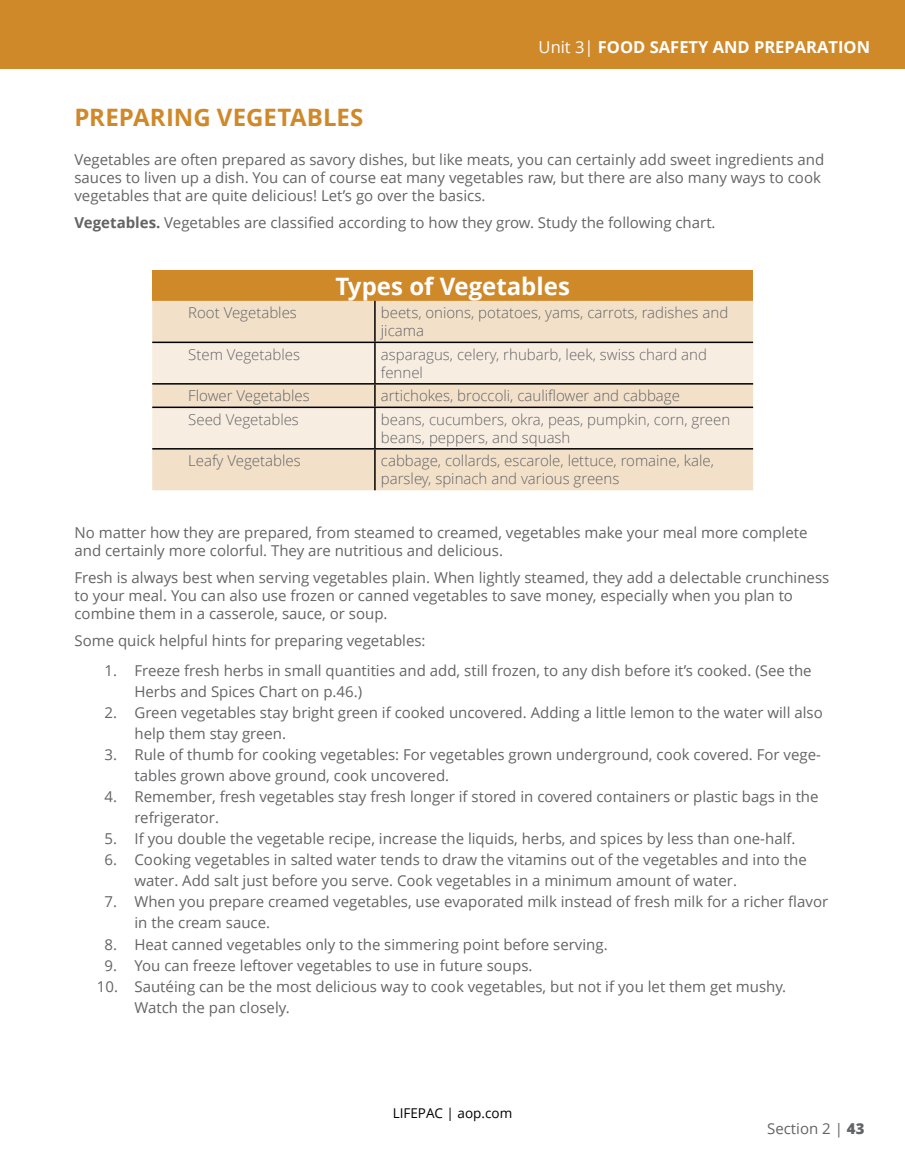
<style>
.page{position:relative;width:905px;height:1175px;background:#fff}
.page>*{position:absolute;margin:0;border:0;box-sizing:border-box;transform-origin:0 0}
.t1{font:700 24px "Open Sans";color:#cf8929}
.t2{font:700 24px "Open Sans";color:#fff}
.t3{font:700 16.5px "Open Sans";color:#fff}
.t4{font:15px/21px "Open Sans";color:#636466}
.t5{font:300 15px/18px "Open Sans";color:#636466}
.t6{font:13.5px "Open Sans";color:#000}
.s1{font-weight:400}
.s2{font-weight:700}
.s3{font-weight:800}
</style>
<div class="page">
<div style="left:152px;top:270px;width:601px;height:31px;background:#cf8929"></div>
<div style="left:152px;top:301px;width:601px;height:189px;background:#f2e0c9"></div>
<svg style="left:152px;top:343px;width:601px;height:105px;background:#f4e8da"></svg>
<hr style="left:374px;top:301px;width:1px;height:40px;background:#000">
<hr style="left:152px;top:341px;width:223px;height:2px;background:#000">
<hr style="left:375px;top:341px;width:378px;height:2px;background:#000">
<hr style="left:374px;top:343px;width:1px;height:40px;background:#000">
<hr style="left:152px;top:383px;width:223px;height:1px;background:#000">
<hr style="left:375px;top:383px;width:378px;height:1px;background:#000">
<svg style="left:374px;top:384px;width:1px;height:22px"></svg>
<hr style="left:152px;top:406px;width:223px;height:2px;background:#000">
<hr style="left:375px;top:406px;width:378px;height:2px;background:#000">
<hr style="left:374px;top:408px;width:1px;height:40px;background:#000">
<hr style="left:152px;top:448px;width:223px;height:1px;background:#000">
<hr style="left:375px;top:448px;width:378px;height:1px;background:#000">
<hr style="left:374px;top:449px;width:1px;height:41px;background:#000">
<div style="left:0;top:0;width:904px;height:68px;background:#cf8929"></div>
<p class="t3" style="left:538px;top:35px;width:333px"><span class="s1">Unit 3|</span> FOOD SAFETY AND PREPARATION</p>
<h1 class="t1" style="left:74px;top:101px;width:290px">PREPARING VEGETABLES</h1>
<p class="t4" style="left:74px;top:151px;width:751px;line-height:18px">Vegetables are often prepared as savory dishes, but like meats, you can certainly add sweet ingredients and sauces to liven up a dish. You can of course eat many vegetables raw, but there are also many ways to cook vegetables that are quite delicious! Let’s go over the basics.</p>
<p class="t4" style="left:74px;top:212px;width:642px"><span class="s2">Vegetables.</span> Vegetables are classified according to how they grow. Study the following chart.</p>
<h1 class="t2" style="left:335px;top:269px;width:236px">Types of Vegetables</h1>
<p class="t5" style="left:188px;top:303px;width:110px">Root Vegetables</p>
<p class="t5" style="left:381px;top:303px;width:349px">beets, onions, potatoes, yams, carrots, radishes and jicama</p>
<p class="t5" style="left:188px;top:345px;width:113px">Stem Vegetables</p>
<p class="t5" style="left:381px;top:345px;width:327px">asparagus, celery, rhubarb, leek, swiss chard and fennel</p>
<p class="t5" style="left:188px;top:386px;width:123px">Flower Vegetables</p>
<p class="t5" style="left:381px;top:386px;width:300px">artichokes, broccoli, cauliflower and cabbage</p>
<p class="t5" style="left:188px;top:410px;width:112px">Seed Vegetables</p>
<p class="t5" style="left:381px;top:410px;width:351px">beans, cucumbers, okra, peas, pumpkin, corn, green beans, peppers, and squash</p>
<p class="t5" style="left:188px;top:451px;width:114px">Leafy Vegetables</p>
<p class="t5" style="left:381px;top:451px;width:334px">cabbage, collards, escarole, lettuce, romaine, kale, parsley, spinach and various greens</p>
<p class="t4" style="left:74px;top:523px;width:734px;line-height:18px">No matter how they are prepared, from steamed to creamed, vegetables make your meal more complete and certainly more colorful. They are nutritious and delicious.</p>
<p class="t4" style="left:74px;top:568px;width:756px;line-height:18px">Fresh is always best when serving vegetables plain. When lightly steamed, they add a delectable crunchiness to your meal. You can also use frozen or canned vegetables to save money, especially when you plan to combine them in a casserole, sauce, or soup.</p>
<p class="t4" style="left:74px;top:630px;width:352px">Some quick helpful hints for preparing vegetables:</p>
<p class="t4" style="left:134px;top:660px;width:678px;text-indent:-30px">1. Freeze fresh herbs in small quantities and add, still frozen, to any dish before it’s cooked. (See the<br>Herbs and Spices Chart on p.46.)</p>
<p class="t4" style="left:134px;top:702px;width:689px;text-indent:-30px">2. Green vegetables stay bright green if cooked uncovered. Adding a little lemon to the water will also help them stay green.</p>
<p class="t4" style="left:134px;top:744px;width:688px;text-indent:-30px">3. Rule of thumb for cooking vegetables: For vegetables grown underground, cook covered. For vege&shy;tables grown above ground, cook uncovered.</p>
<p class="t4" style="left:134px;top:786px;width:685px;text-indent:-30px">4. Remember, fresh vegetables stay fresh longer if stored in covered containers or plastic bags in the refrigerator.</p>
<p class="t4" style="left:104px;top:828px;width:692px">5. If you double the vegetable recipe, increase the liquids, herbs, and spices by less than one-half.</p>
<p class="t4" style="left:134px;top:849px;width:673px;text-indent:-30px">6. Cooking vegetables in salted water tends to draw the vitamins out of the vegetables and into the water. Add salt just before you serve. Cook vegetables in a minimum amount of water.</p>
<p class="t4" style="left:134px;top:891px;width:695px;text-indent:-30px">7. When you prepare creamed vegetables, use evaporated milk instead of fresh milk for a richer flavor in the cream sauce.</p>
<p class="t4" style="left:104px;top:933px;width:504px">8. Heat canned vegetables only to the simmering point before serving.</p>
<p class="t4" style="left:104px;top:954px;width:429px">9. You can freeze leftover vegetables to use in future soups.</p>
<p class="t4" style="left:134px;top:975px;width:653px;text-indent:-38px">10. Sautéing can be the most delicious way to cook vegetables, but not if you let them get mushy.<br>Watch the pan closely.</p>
<p class="t6" style="left:392px;top:1103px;width:121px">LIFEPAC | aop.com</p>
<p class="t4" style="left:767px;top:1118px;width:99px">Section 2 | <span class="s3">43</span></p>
</div>
